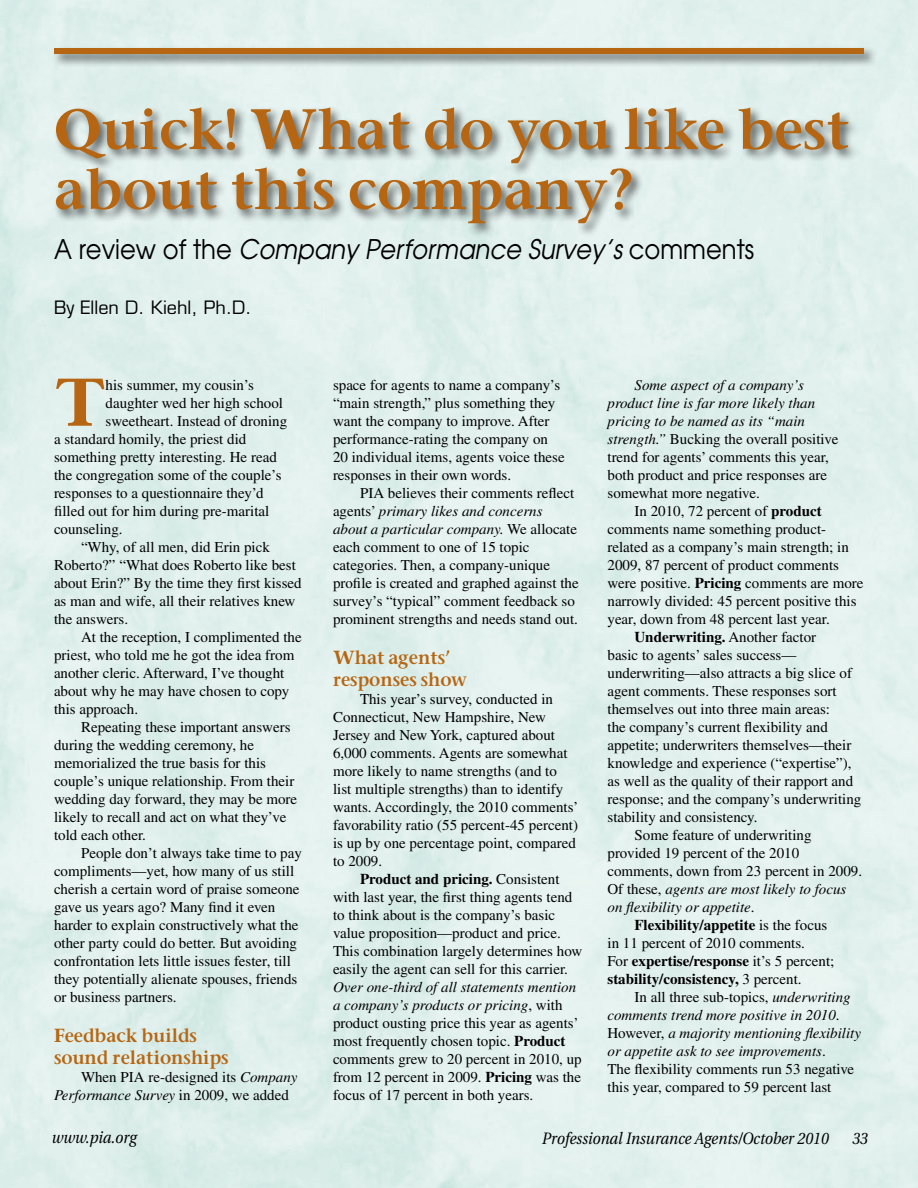
<style>
.page{position:relative;width:918px;height:1188px;background:#fff}
.page>*{position:absolute;margin:0;border:0;box-sizing:border-box;transform-origin:0 0}
.t1{font:600 63.9px "Stone Serif";color:#b66612}
.t2{font:600 54px/60px "Stone Serif";color:#b66612}
.t3{font:italic 27px "Avant Garde";color:#000;scale:.9 1}
.t4{font:600 18px/21.9px "Stone Serif";color:#b66612;scale:.96 1}
.t5{font:18px "Eurostile";color:#000}
.t6{font:italic 16.5px "Utopia";color:#000;scale:.9 1}
.t7{font:15px/18px "Times";color:#000}
.t8{font:italic 15px "Times";color:#000}
.t9{font:700 15px "Times";color:#000}
.s1{font-style:normal}
.s2{font-style:italic}
.s3{font-weight:700}
.s4{font-weight:400}
</style>
<div class="page">
<div style="left:51px;top:45px;width:833px;height:29px;background:#000;opacity:.6"></div>
<div style="left:54px;top:48px;width:810px;height:6px;background:#b66612"></div>
<div style="left:53px;top:104px;width:865px;height:156px;background:#000;opacity:.6"></div>
<h2 class="t2" style="left:54px;top:99px;width:797px">Quick! What do you like best about this company?</h2>
<h3 class="t3" style="left:54px;top:232px;width:780px"><span class="s1">A review of the</span> Company Performance Survey’s <span class="s1">comments</span></h3>
<p class="t5" style="left:54px;top:296px;width:199px">By Ellen D. Kiehl, Ph.D.</p>
<h1 class="t1" style="left:54px;top:361px;width:53px">T</h1>
<p class="t7" style="left:106px;top:376px;width:150px">his summer, my cousin’s</p>
<p class="t7" style="left:106px;top:394px;width:179px">daughter wed her high school</p>
<p class="t7" style="left:106px;top:412px;width:183px">sweetheart. Instead of droning</p>
<p class="t7" style="left:54px;top:430px;width:194px">a standard homily, the priest did</p>
<p class="t7" style="left:54px;top:448px;width:224px">something pretty interesting. He read</p>
<p class="t7" style="left:54px;top:466px;width:229px">the congregation some of the couple’s</p>
<p class="t7" style="left:54px;top:484px;width:211px">responses to a questionnaire they’d</p>
<p class="t7" style="left:54px;top:502px;width:217px">filled out for him during pre-marital</p>
<p class="t7" style="left:54px;top:520px;width:70px">counseling.</p>
<p class="t7" style="left:81px;top:538px;width:190px">“Why, of all men, did Erin pick</p>
<p class="t7" style="left:54px;top:556px;width:243px">Roberto?” “What does Roberto like best</p>
<p class="t7" style="left:54px;top:574px;width:249px">about Erin?” By the time they first kissed</p>
<p class="t7" style="left:54px;top:592px;width:243px">as man and wife, all their relatives knew</p>
<p class="t7" style="left:54px;top:610px;width:76px">the answers.</p>
<p class="t7" style="left:81px;top:628px;width:222px">At the reception, I complimented the</p>
<p class="t7" style="left:54px;top:646px;width:242px">priest, who told me he got the idea from</p>
<p class="t7" style="left:54px;top:664px;width:232px">another cleric. Afterward, I’ve thought</p>
<p class="t7" style="left:54px;top:682px;width:237px">about why he may have chosen to copy</p>
<p class="t7" style="left:54px;top:700px;width:86px">this approach.</p>
<p class="t7" style="left:81px;top:718px;width:211px">Repeating these important answers</p>
<p class="t7" style="left:54px;top:736px;width:202px">during the wedding ceremony, he</p>
<p class="t7" style="left:54px;top:754px;width:214px">memorialized the true basis for this</p>
<p class="t7" style="left:54px;top:772px;width:242px">couple’s unique relationship. From their</p>
<p class="t7" style="left:54px;top:790px;width:245px">wedding day forward, they may be more</p>
<p class="t7" style="left:54px;top:808px;width:234px">likely to recall and act on what they’ve</p>
<p class="t7" style="left:54px;top:826px;width:94px">told each other.</p>
<p class="t7" style="left:81px;top:844px;width:222px">People don’t always take time to pay</p>
<p class="t7" style="left:54px;top:862px;width:242px">compliments—yet, how many of us still</p>
<p class="t7" style="left:54px;top:880px;width:247px">cherish a certain word of praise someone</p>
<p class="t7" style="left:54px;top:898px;width:223px">gave us years ago? Many find it even</p>
<p class="t7" style="left:54px;top:916px;width:246px">harder to explain constructively what the</p>
<p class="t7" style="left:54px;top:934px;width:245px">other party could do better. But avoiding</p>
<p class="t7" style="left:54px;top:952px;width:238px">confrontation lets little issues fester, till</p>
<p class="t7" style="left:54px;top:970px;width:245px">they potentially alienate spouses, friends</p>
<p class="t7" style="left:54px;top:988px;width:124px">or business partners.</p>
<p class="t4" style="left:54px;top:1024px;width:183px">Feedback builds sound relationships</p>
<p class="t7" style="left:54px;top:1067px;width:245px;text-indent:27px">When PIA re-designed its <span class="s2">Company<br>Performance Survey</span> in 2009, we added</p>
<p class="t7" style="left:333px;top:376px;width:233px">space for agents to name a company’s “main strength,” plus something they want the company to improve. After performance-rating the company on 20 individual items, agents voice these responses in their own words.</p>
<p class="t7" style="left:333px;top:484px;width:247px;text-indent:27px">PIA believes their comments reflect agents’ <span class="s2">primary likes and concerns about a particular company.</span> We allocate each comment to one of 15 topic categories. Then, a company-unique profile is created and graphed against the survey’s “typical” comment feedback so prominent strengths and needs stand out.</p>
<p class="t4" style="left:333px;top:646px;width:141px">What agents’ responses show</p>
<p class="t7" style="left:333px;top:689px;width:247px;text-indent:27px">This year’s survey, conducted in Connecticut, New Hampshire, New Jersey and New York, captured about 6,000 comments. Agents are somewhat more likely to name strengths (and to list multiple strengths) than to identify wants. Accordingly, the 2010 comments’ favorability ratio (55 percent-45 percent) is up by one percentage point, compared to 2009.</p>
<p class="t7" style="left:333px;top:869px;width:251px;text-indent:27px"><span class="s3">Product and pricing.</span> Consistent with last year, the first thing agents tend to think about is the company’s basic value proposition—product and price.<br>This combination largely determines how easily the agent can sell for this carrier.</p>
<p class="t7" style="left:333px;top:977px;width:250px"><span class="s2">Over one-third of all statements mention a company’s products or pricing</span>, with product ousting price this year as agents’ most frequently chosen topic. <span class="s3">Product </span>comments grew to 20 percent in 2010, up from 12 percent in 2009. <span class="s3">Pricing</span> was the focus of 17 percent in both years.</p>
<p class="t7" style="left:608px;top:376px;width:232px;text-indent:27px"><span class="s2">Some aspect of a company’s product line is far more likely than pricing to be named as its “main strength.”</span> Bucking the overall positive trend for agents’ comments this year, both product and price responses are somewhat more negative.</p>
<p class="t7" style="left:634px;top:502px;width:189px">In 2010, 72 percent of <span class="s3">product</span></p>
<p class="t7" style="left:608px;top:520px;width:220px">comments name something product-</p>
<p class="t7" style="left:608px;top:538px;width:243px">related as a company’s main strength; in</p>
<p class="t7" style="left:608px;top:556px;width:233px">2009, 87 percent of product comments</p>
<p class="t7" style="left:608px;top:574px;width:258px">were positive. <span class="s3">Pricing</span> comments are more</p>
<p class="t7" style="left:608px;top:592px;width:251px">narrowly divided: 45 percent positive this</p>
<p class="t7" style="left:608px;top:610px;width:224px">year, down from 48 percent last year.</p>
<p class="t9" style="left:634px;top:628px;width:183px">Underwriting. <span class="s4">Another factor</span></p>
<p class="t7" style="left:608px;top:646px;width:190px">basic to agents’ sales success—</p>
<p class="t7" style="left:608px;top:664px;width:246px">underwriting—also attracts a big slice of</p>
<p class="t7" style="left:608px;top:682px;width:231px">agent comments. These responses sort</p>
<p class="t7" style="left:608px;top:700px;width:224px">themselves out into three main areas:</p>
<p class="t7" style="left:608px;top:718px;width:222px">the company’s current flexibility and</p>
<p class="t7" style="left:608px;top:736px;width:245px">appetite; underwriters themselves—their</p>
<p class="t7" style="left:608px;top:754px;width:246px">knowledge and experience (“expertise”),</p>
<p class="t7" style="left:608px;top:772px;width:247px">as well as the quality of their rapport and</p>
<p class="t7" style="left:608px;top:790px;width:255px">response; and the company’s underwriting</p>
<p class="t7" style="left:608px;top:808px;width:152px">stability and consistency.</p>
<p class="t7" style="left:634px;top:826px;width:179px">Some feature of underwriting</p>
<p class="t7" style="left:608px;top:844px;width:193px">provided 19 percent of the 2010</p>
<p class="t7" style="left:608px;top:862px;width:256px">comments, down from 23 percent in 2009.</p>
<p class="t8" style="left:608px;top:881px;width:240px"><span class="s1">Of these,</span> agents are most likely to focus</p>
<p class="t8" style="left:608px;top:899px;width:149px">on flexibility or appetite<span class="s1">.</span></p>
<p class="t9" style="left:634px;top:916px;width:194px">Flexibility/appetite <span class="s4">is the focus</span></p>
<p class="t7" style="left:608px;top:934px;width:199px">in 11 percent of 2010 comments.</p>
<p class="t9" style="left:608px;top:952px;width:228px"><span class="s4">For</span> expertise/response <span class="s4">it’s 5 percent;</span></p>
<p class="t9" style="left:608px;top:970px;width:196px">stability/consistency, <span class="s4">3 percent.</span></p>
<p class="t7" style="left:634px;top:988px;width:218px">In all three sub-topics, <span class="s2">underwriting</span></p>
<p class="t8" style="left:608px;top:1007px;width:234px">comments trend more positive in 2010<span class="s1">.</span></p>
<p class="t8" style="left:608px;top:1025px;width:255px"><span class="s1">However,</span> a majority mentioning flexibility</p>
<p class="t8" style="left:608px;top:1043px;width:220px">or appetite ask to see improvements<span class="s1">.</span></p>
<p class="t7" style="left:608px;top:1060px;width:248px">The flexibility comments run 53 negative</p>
<p class="t7" style="left:608px;top:1078px;width:225px">this year, compared to 59 percent last</p>
<p class="t6" style="left:51px;top:1128px;width:96px">www.pia.org</p>
<p class="t6" style="left:542px;top:1129px;width:320px">Professional Insurance Agents/October 2010</p>
<p class="t6" style="left:852px;top:1129px;width:19px">33</p>
</div>
